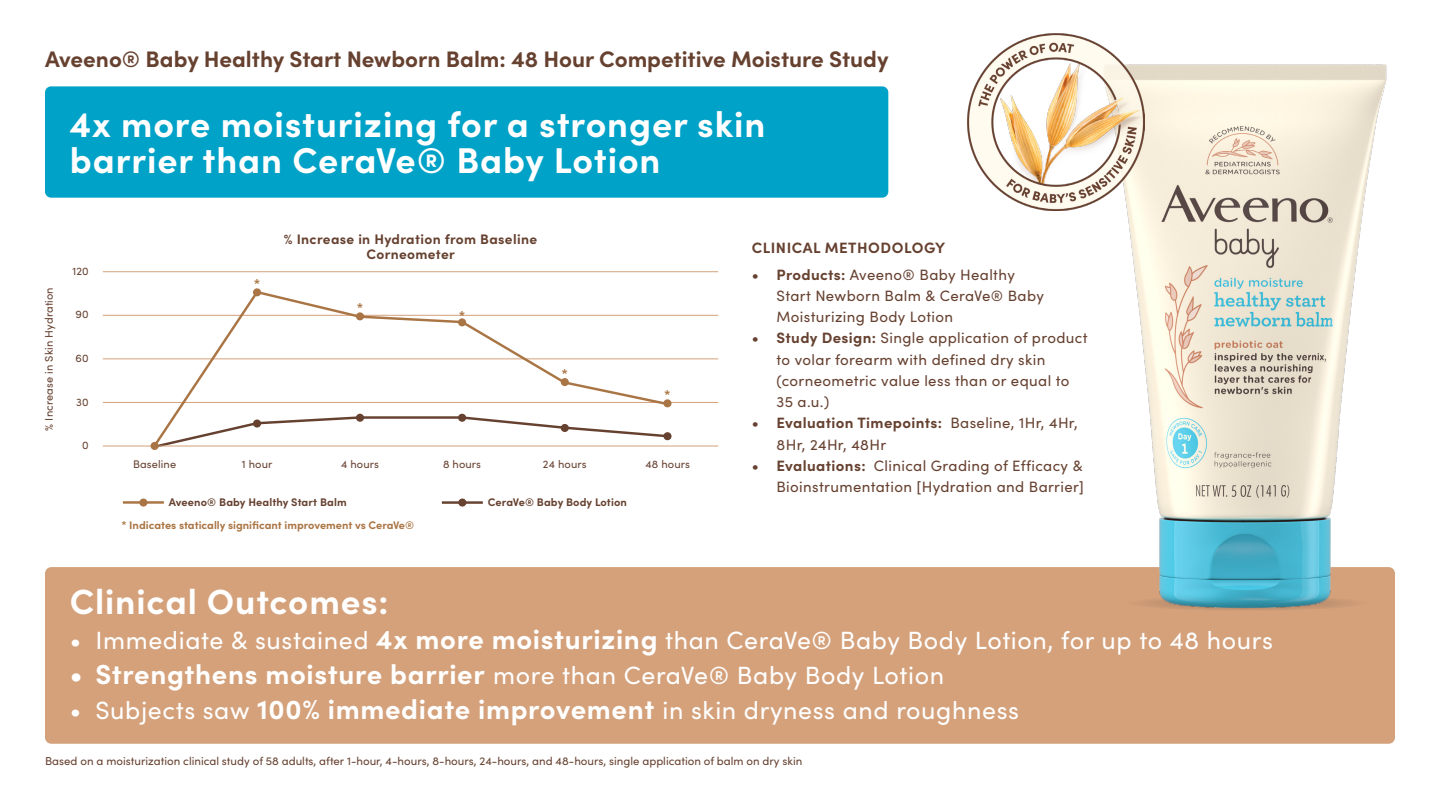
<style>
.page{position:relative;width:1440px;height:810px;background:#fff}
.page>*{position:absolute;margin:0;border:0;box-sizing:border-box;transform-origin:0 0}
.t1{font:700 35.88px/35.9px "Sofia Pro";letter-spacing:.025em;color:#fff}
.t2{font:700 35px "Sofia Pro";letter-spacing:.025em;color:#fff}
.t3{font:25px "Sofia Pro";letter-spacing:.025em;color:#fff}
.t4{font:700 22.5px "Sofia Pro";color:#664130}
.t5{font:15px/21.2px "Sofia Pro";letter-spacing:.025em;color:#664130}
.t6{font:700 15px "Sofia Pro";letter-spacing:.035em;color:#664130}
.t7{font:700 13.75px "Sofia Pro";letter-spacing:.025em;color:#664130}
.t8{font:700 13.75px "Sofia Pro";color:#aa7544}
.t9{font:11.5px "Sofia Pro";color:#664130}
.t10{font:11px "Sofia Pro";letter-spacing:.01em;color:#664130}
.t11{font:700 11px "Sofia Pro";color:#aa7544}
.t12{font:700 11px "Sofia Pro";letter-spacing:.01em;color:#664130}
.s1{font-weight:700}
.s2{font-weight:700;font-size:27.5px}
</style>
<div class="page">
<div style="left:45px;top:567px;width:1350px;height:177px;background:#d4a17b;border-radius:6px"></div>
<div style="left:45px;top:86px;width:843px;height:112px;background:#00a2c7;border-radius:6px"></div>
<hr style="left:103px;top:446px;width:615px;height:1px;background:#d4a17b">
<hr style="left:103px;top:271px;width:615px;height:1px;background:#d4a17b">
<hr style="left:103px;top:315px;width:615px;height:1px;background:#d4a17b">
<hr style="left:103px;top:359px;width:615px;height:1px;background:#d4a17b">
<hr style="left:103px;top:402px;width:615px;height:1px;background:#d4a17b">
<svg style="left:151px;top:289px;width:519px;height:161px"></svg>
<div style="left:151px;top:442px;width:8px;height:8px;background:#aa7544;border-radius:50%"></div>
<div style="left:253px;top:288px;width:8px;height:8px;background:#aa7544;border-radius:50%"></div>
<div style="left:356px;top:312px;width:8px;height:8px;background:#aa7544;border-radius:50%"></div>
<div style="left:663px;top:399px;width:9px;height:8px;background:#aa7544;border-radius:50%"></div>
<div style="left:561px;top:378px;width:8px;height:8px;background:#aa7544;border-radius:50%"></div>
<div style="left:458px;top:318px;width:8px;height:8px;background:#aa7544;border-radius:50%"></div>
<div style="left:356px;top:414px;width:8px;height:8px;background:#664130;border-radius:50%"></div>
<div style="left:458px;top:414px;width:8px;height:8px;background:#664130;border-radius:50%"></div>
<div style="left:561px;top:424px;width:8px;height:8px;background:#664130;border-radius:50%"></div>
<div style="left:663px;top:432px;width:9px;height:8px;background:#664130;border-radius:50%"></div>
<div style="left:253px;top:420px;width:8px;height:8px;background:#664130;border-radius:50%"></div>
<hr style="left:123px;top:501px;width:41px;height:3px;background:#aa7544">
<div style="left:139px;top:499px;width:8px;height:8px;background:#aa7544;border-radius:50%"></div>
<hr style="left:442px;top:501px;width:41px;height:3px;background:#664130">
<div style="left:458px;top:499px;width:8px;height:8px;background:#664130;border-radius:50%"></div>
<img style="left:1082px;top:64px;width:313px;height:546px">
<img style="left:968px;top:34px;width:177px;height:177px">
<p class="t4" style="left:45px;top:42px;width:845px">Aveeno® Baby Healthy Start Newborn Balm: 48 Hour Competitive Moisture Study</p>
<p class="t1" style="left:70px;top:104px;width:697px">4x more moisturizing for a stronger skin barrier than CeraVe® Baby Lotion</p>
<p class="t10" style="left:41px;top:431px;width:145px;rotate:-90deg">% Increase in Skin Hydration</p>
<p class="t10" style="left:72px;top:263px;width:18px">120</p>
<p class="t10" style="left:76px;top:306px;width:15px">90</p>
<p class="t10" style="left:76px;top:350px;width:15px">60</p>
<p class="t10" style="left:76px;top:394px;width:14px">30</p>
<p class="t10" style="left:82px;top:437px;width:8px">0</p>
<p class="t10" style="left:133px;top:456px;width:45px">Baseline</p>
<p class="t8" style="left:254px;top:274px;width:8px">*</p>
<p class="t7" style="left:284px;top:229px;width:255px">% Increase in Hydration from Baseline</p>
<p class="t7" style="left:367px;top:243px;width:90px">Corneometer</p>
<p class="t8" style="left:357px;top:298px;width:8px">*</p>
<p class="t8" style="left:459px;top:305px;width:8px">*</p>
<p class="t8" style="left:562px;top:364px;width:8px">*</p>
<p class="t8" style="left:664px;top:385px;width:8px">*</p>
<p class="t10" style="left:242px;top:456px;width:32px">1 hour</p>
<p class="t10" style="left:341px;top:456px;width:39px">4 hours</p>
<p class="t10" style="left:443px;top:456px;width:40px">8 hours</p>
<p class="t10" style="left:543px;top:456px;width:45px">24 hours</p>
<p class="t10" style="left:646px;top:456px;width:46px">48 hours</p>
<p class="t12" style="left:169px;top:494px;width:179px">Aveeno® Baby Healthy Start Balm</p>
<p class="t12" style="left:488px;top:494px;width:141px">CeraVe® Baby Body Lotion</p>
<p class="t11" style="left:121px;top:517px;width:294px">* Indicates statically significant improvement vs CeraVe®</p>
<p class="t6" style="left:752px;top:236px;width:195px">CLINICAL METHODOLOGY</p>
<p class="t5" style="left:777px;top:263px;width:269px;text-indent:-25px"><span class="s1">• Products:</span> Aveeno® Baby Healthy<br>Start Newborn Balm &amp; CeraVe® Baby<br>Moisturizing Body Lotion</p>
<p class="t5" style="left:777px;top:327px;width:313px;text-indent:-25px"><span class="s1">• Study Design:</span> Single application of product to volar forearm with defined dry skin (corneometric value less than or equal to 35 a.u.)</p>
<p class="t5" style="left:777px;top:412px;width:303px;text-indent:-25px"><span class="s1">• Evaluation Timepoints:</span> Baseline, 1Hr, 4Hr,<br>8Hr, 24Hr, 48Hr</p>
<p class="t5" style="left:752px;top:454px;width:334px;text-align:right"><span class="s1">• Evaluations:</span> Clinical Grading of Efficacy &amp;<br>Bioinstrumentation [Hydration and Barrier]</p>
<p class="t2" style="left:70px;top:575px;width:320px">Clinical Outcomes:</p>
<p class="t3" style="left:70px;top:622px;width:1205px">• Immediate &amp; sustained <span class="s2">4x more moisturizing</span> than CeraVe® Baby Body Lotion, for up to 48 hours</p>
<p class="t3" style="left:70px;top:657px;width:876px"><span class="s2">• Strengthens moisture barrier</span> more than CeraVe® Baby Body Lotion</p>
<p class="t3" style="left:70px;top:692px;width:951px">• Subjects saw <span class="s2">100% immediate improvement</span> in skin dryness and roughness</p>
<p class="t9" style="left:45px;top:753px;width:759px">Based on a moisturization clinical study of 58 adults, after 1-hour, 4-hours, 8-hours, 24-hours, and 48-hours, single application of balm on dry skin</p>
</div>
